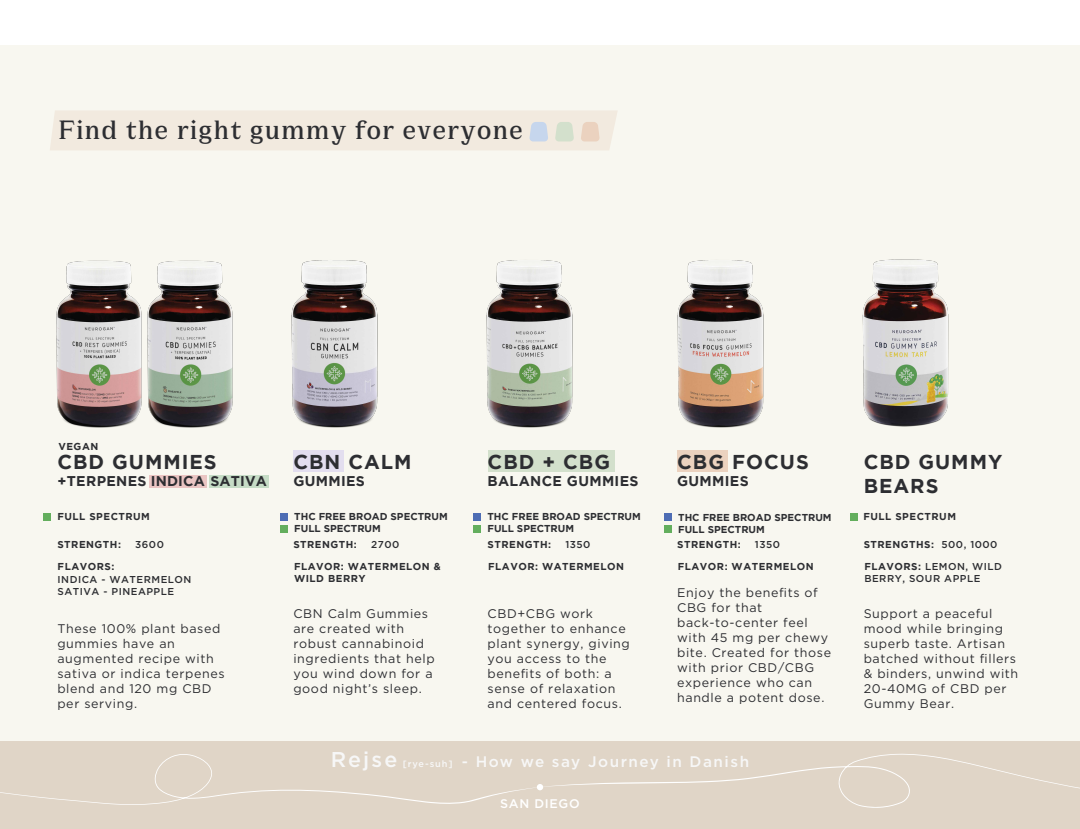
<style>
.page{position:relative;width:1080px;height:829px;background:#fff}
.page>*{position:absolute;margin:0;border:0;box-sizing:border-box;transform-origin:0 0}
.t1{font:29px "Cirka";letter-spacing:.05em;color:#2d2e32}
.t2{font:500 21.5px "Gotham";letter-spacing:.1em;color:#f7f7f7}
.t3{font:700 20px/24px "Gotham";letter-spacing:.05em;color:#2d2e32}
.t4{font:500 15.25px "Gotham";letter-spacing:.1em;color:#f7f7f7}
.t5{font:700 14.25px "Gotham";letter-spacing:.025em;color:#2d2e32}
.t6{font:12.5px/15px "Gotham";letter-spacing:.05em;color:#2d2e32}
.t7{font:500 12.5px "Gotham";letter-spacing:.055em;color:#fff}
.t8{font:700 10px/12px "Gotham";letter-spacing:.05em;color:#2d2e32}
.t9{font:700 10px/12px "Gotham";color:#2d2e32}
.t10{font:500 10px/12px "Gotham";letter-spacing:.05em;color:#2d2e32}
.s1{font-size:9.25px}
.s2{font-weight:500}
.s3{font-weight:700}
</style>
<div class="page">
<div style="left:0;top:46px;width:1080px;height:782px;background:#f8f7f0"></div>
<div style="left:294px;top:450px;width:50px;height:21px;background:#e3deef"></div>
<div style="left:149px;top:474px;width:58px;height:13px;background:#eac5c3"></div>
<div style="left:209px;top:474px;width:59px;height:13px;background:#c6dcc6"></div>
<div style="left:0;top:740px;width:1080px;height:88px;background:#e0d5c7"></div>
<svg style="left:0;top:753px;width:1080px;height:54px"></svg>
<div style="left:488px;top:450px;width:126px;height:21px;background:#d3e0cc"></div>
<div style="left:678px;top:450px;width:50px;height:21px;background:#ebd2bf"></div>
<div style="left:850px;top:513px;width:7px;height:7px;background:#63ae5d"></div>
<img style="left:300px;top:260px;width:78px;height:168px">
<img style="left:486px;top:260px;width:87px;height:168px">
<img style="left:614px;top:260px;width:150px;height:192px">
<img style="left:56px;top:261px;width:23px;height:165px">
<img style="left:79px;top:260px;width:221px;height:192px">
<img style="left:862px;top:259px;width:87px;height:168px">
<div style="left:44px;top:513px;width:7px;height:7px;background:#63ae5d"></div>
<div style="left:50px;top:111px;width:567px;height:39px;background:#f2eadf"></div>
<div style="left:280px;top:512px;width:8px;height:8px;background:#4e6db4"></div>
<div style="left:280px;top:524px;width:8px;height:8px;background:#63ae5d"></div>
<div style="left:474px;top:512px;width:7px;height:8px;background:#4e6db4"></div>
<div style="left:474px;top:524px;width:7px;height:8px;background:#63ae5d"></div>
<div style="left:664px;top:513px;width:8px;height:7px;background:#4e6db4"></div>
<div style="left:664px;top:525px;width:8px;height:7px;background:#63ae5d"></div>
<h1 class="t1" style="left:58px;top:112px;width:466px">Find the right gummy for everyone</h1>
<p class="t8" style="left:58px;top:440px;width:41px">VEGAN</p>
<h3 class="t3" style="left:57px;top:448px;width:161px">CBD GUMMIES</h3>
<p class="t5" style="left:57px;top:472px;width:211px">+TERPENES INDICA SATIVA</p>
<p class="t8" style="left:57px;top:510px;width:94px">FULL SPECTRUM</p>
<p class="t8" style="left:57px;top:537px;width:65px">STRENGTH:</p>
<p class="t10" style="left:135px;top:537px;width:30px">3600</p>
<p class="t8" style="left:58px;top:560px;width:58px">FLAVORS:</p>
<p class="t10" style="left:58px;top:572px;width:135px">INDICA - WATERMELON<br>SATIVA - PINEAPPLE</p>
<p class="t6" style="left:57px;top:620px;width:169px">These 100% plant based gummies have an augmented recipe with sativa or indica terpenes blend and 120 mg CBD per serving.</p>
<h3 class="t3" style="left:293px;top:448px;width:120px">CBN CALM</h3>
<p class="t5" style="left:293px;top:472px;width:73px">GUMMIES</p>
<h3 class="t3" style="left:488px;top:448px;width:124px">CBD + CBG</h3>
<p class="t5" style="left:488px;top:472px;width:153px">BALANCE GUMMIES</p>
<h3 class="t3" style="left:677px;top:448px;width:133px">CBG FOCUS</h3>
<p class="t5" style="left:677px;top:472px;width:73px">GUMMIES</p>
<p class="t9" style="left:294px;top:510px;width:155px">THC FREE BROAD SPECTRUM<br>FULL SPECTRUM</p>
<p class="t9" style="left:487px;top:510px;width:155px">THC FREE BROAD SPECTRUM<br>FULL SPECTRUM</p>
<p class="t9" style="left:678px;top:510px;width:155px">THC FREE BROAD SPECTRUM<br>FULL SPECTRUM</p>
<p class="t8" style="left:293px;top:537px;width:65px">STRENGTH:</p>
<p class="t10" style="left:371px;top:537px;width:30px">2700</p>
<p class="t8" style="left:488px;top:537px;width:65px">STRENGTH:</p>
<p class="t10" style="left:565px;top:537px;width:27px">1350</p>
<p class="t8" style="left:677px;top:537px;width:65px">STRENGTH:</p>
<p class="t10" style="left:755px;top:537px;width:27px">1350</p>
<p class="t8" style="left:294px;top:560px;width:148px">FLAVOR: WATERMELON &amp;<br>WILD BERRY</p>
<p class="t8" style="left:488px;top:560px;width:137px">FLAVOR: WATERMELON</p>
<p class="t8" style="left:678px;top:560px;width:137px">FLAVOR: WATERMELON</p>
<p class="t6" style="left:293px;top:605px;width:143px">CBN Calm Gummies are created with robust cannabinoid ingredients that help you wind down for a good night’s sleep.</p>
<p class="t6" style="left:488px;top:605px;width:144px">CBD+CBG work together to enhance plant synergy, giving you access to the benefits of both: a sense of relaxation and centered focus.</p>
<p class="t6" style="left:677px;top:584px;width:155px">Enjoy the benefits of<br>CBG for that back-to-center feel with 45 mg per chewy bite. Created for those with prior CBD/CBG experience who can handle a potent dose.</p>
<h2 class="t2" style="left:331px;top:745px;width:68px">Rejse</h2>
<p class="t4" style="left:403px;top:751px;width:348px"><span class="s1">[rye-suh]</span> - How we say Journey in Danish</p>
<p class="t7" style="left:500px;top:794px;width:81px">SAN DIEGO</p>
<h3 class="t3" style="left:864px;top:448px;width:140px">CBD GUMMY<br>BEARS</h3>
<p class="t8" style="left:863px;top:510px;width:94px">FULL SPECTRUM</p>
<p class="t8" style="left:864px;top:537px;width:135px">STRENGTHS: <span class="s2">500, 1000</span></p>
<p class="t10" style="left:864px;top:560px;width:139px"><span class="s3">FLAVORS:</span> LEMON, WILD<br>BERRY, SOUR APPLE</p>
<p class="t6" style="left:864px;top:605px;width:156px">Support a peaceful mood while bringing superb taste. Artisan batched without fillers &amp; binders, unwind with<br>20-40MG of CBD per<br>Gummy Bear.</p>
</div>
